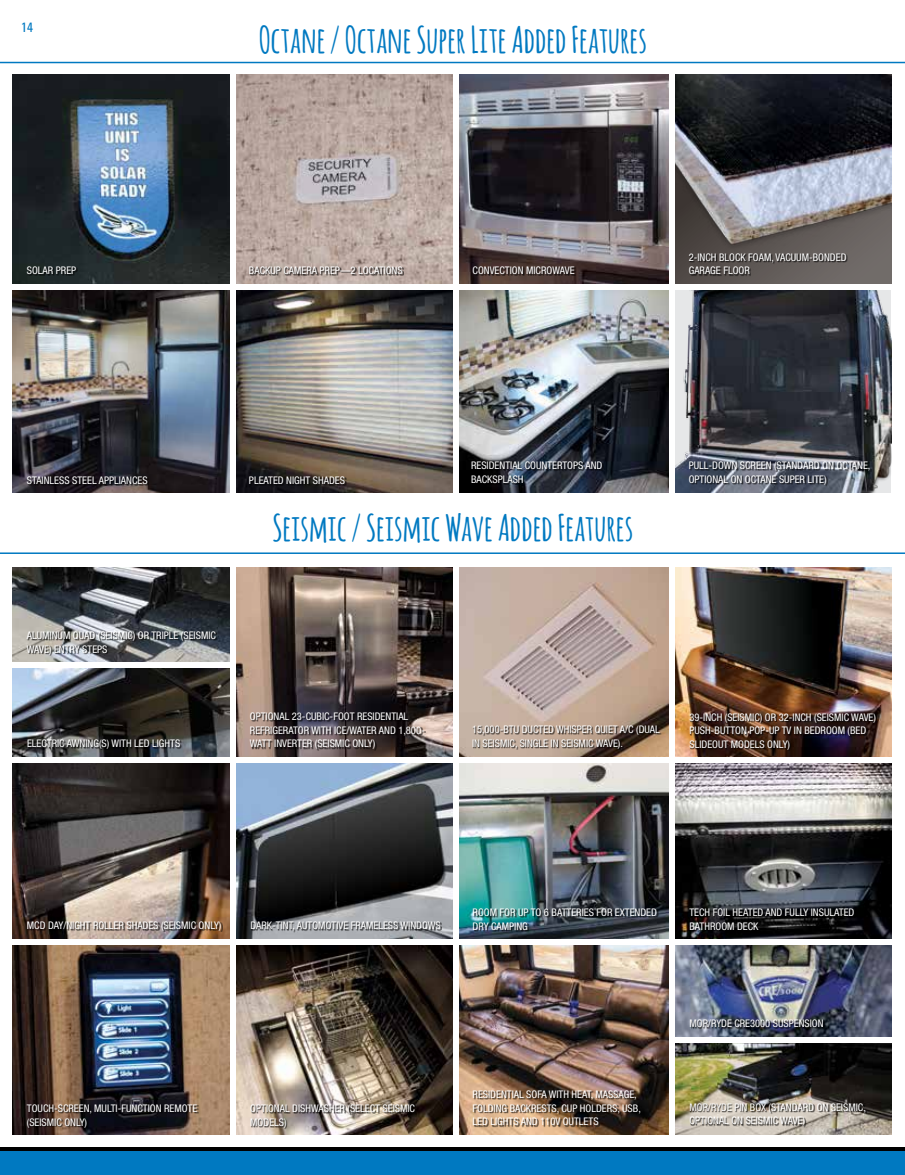
<style>
.page{position:relative;width:905px;height:1175px;background:#fff}
.page>*{position:absolute;margin:0;border:0;box-sizing:border-box;transform-origin:0 0}
.t1{font:700 36px "Amatic";letter-spacing:.02em;color:#0079c1}
.t2{font:condensed 13.5px "Univers";color:#0079c1}
.t3{font:condensed 10.5px/13.5px "Helvetica Neue";color:#fff}
</style>
<div class="page">
<div style="left:0;top:1147px;width:904px;height:27px;background:#000"></div>
<div style="left:0;top:1151px;width:904px;height:23px;background:#0079c1"></div>
<img style="left:12px;top:945px;width:218px;height:189px">
<img style="left:12px;top:763px;width:217px;height:175px">
<img style="left:12px;top:668px;width:218px;height:88px">
<img style="left:12px;top:568px;width:218px;height:94px">
<img style="left:12px;top:290px;width:217px;height:203px">
<img style="left:12px;top:74px;width:217px;height:210px">
<img style="left:236px;top:945px;width:216px;height:189px">
<img style="left:236px;top:763px;width:216px;height:175px">
<img style="left:236px;top:567px;width:216px;height:189px">
<img style="left:236px;top:290px;width:216px;height:203px">
<img style="left:236px;top:74px;width:216px;height:210px">
<img style="left:459px;top:945px;width:209px;height:189px">
<img style="left:459px;top:763px;width:209px;height:175px">
<img style="left:459px;top:567px;width:209px;height:189px">
<img style="left:459px;top:290px;width:209px;height:203px">
<img style="left:459px;top:74px;width:209px;height:210px">
<img style="left:675px;top:1043px;width:216px;height:91px">
<img style="left:675px;top:945px;width:216px;height:91px">
<img style="left:675px;top:763px;width:216px;height:175px">
<img style="left:675px;top:567px;width:216px;height:189px">
<img style="left:675px;top:290px;width:216px;height:203px">
<img style="left:675px;top:74px;width:216px;height:210px">
<div style="left:28px;top:476px;width:121px;height:10px;background:#000;opacity:.5"></div>
<div style="left:28px;top:267px;width:50px;height:9px;background:#000;opacity:.5"></div>
<div style="left:28px;top:632px;width:189px;height:24px;background:#000;opacity:.5"></div>
<div style="left:690px;top:713px;width:187px;height:38px;background:#000;opacity:.5"></div>
<div style="left:689px;top:909px;width:166px;height:22px;background:#000;opacity:.5"></div>
<div style="left:690px;top:1020px;width:134px;height:9px;background:#000;opacity:.5"></div>
<div style="left:690px;top:1103px;width:176px;height:24px;background:#000;opacity:.5"></div>
<div style="left:250px;top:476px;width:96px;height:10px;background:#000;opacity:.5"></div>
<div style="left:250px;top:267px;width:154px;height:9px;background:#000;opacity:.5"></div>
<div style="left:28px;top:739px;width:154px;height:11px;background:#000;opacity:.5"></div>
<div style="left:28px;top:921px;width:195px;height:11px;background:#000;opacity:.5"></div>
<div style="left:27px;top:1104px;width:172px;height:25px;background:#000;opacity:.5"></div>
<div style="left:472px;top:462px;width:131px;height:23px;background:#000;opacity:.5"></div>
<div style="left:251px;top:713px;width:175px;height:38px;background:#000;opacity:.5"></div>
<div style="left:252px;top:921px;width:190px;height:11px;background:#000;opacity:.5"></div>
<div style="left:251px;top:1104px;width:165px;height:25px;background:#000;opacity:.5"></div>
<div style="left:689px;top:253px;width:158px;height:24px;background:#000;opacity:.5"></div>
<div style="left:690px;top:462px;width:181px;height:24px;background:#000;opacity:.5"></div>
<div style="left:474px;top:909px;width:184px;height:23px;background:#000;opacity:.5"></div>
<div style="left:474px;top:1090px;width:168px;height:37px;background:#000;opacity:.5"></div>
<hr style="left:0;top:62px;width:904px;height:1px;background:#0079c1">
<hr style="left:0;top:552px;width:904px;height:2px;background:#0079c1">
<div style="left:474px;top:267px;width:102px;height:9px;background:#000;opacity:.5"></div>
<div style="left:473px;top:726px;width:189px;height:24px;background:#000;opacity:.5"></div>
<p class="t2" style="left:21px;top:19px;width:13px">14</p>
<h1 class="t1" style="left:259px;top:14px;width:389px">Octane / Octane Super Lite Added Features</h1>
<p class="t3" style="left:27px;top:263px;width:51px">SOLAR PREP</p>
<p class="t3" style="left:249px;top:263px;width:155px">BACKUP CAMERA PREP—2 LOCATIONS</p>
<p class="t3" style="left:472px;top:263px;width:103px">CONVECTION MICROWAVE</p>
<p class="t3" style="left:688px;top:250px;width:159px">2-INCH BLOCK FOAM, VACUUM-BONDED<br>GARAGE FLOOR</p>
<p class="t3" style="left:27px;top:473px;width:122px">STAINLESS STEEL APPLIANCES</p>
<p class="t3" style="left:249px;top:473px;width:98px">PLEATED NIGHT SHADES</p>
<p class="t3" style="left:471px;top:459px;width:133px">RESIDENTIAL COUNTERTOPS AND<br>BACKSPLASH</p>
<h1 class="t1" style="left:273px;top:502px;width:361px">Seismic / Seismic Wave Added Features</h1>
<p class="t3" style="left:688px;top:459px;width:183px">PULL-DOWN SCREEN (STANDARD ON OCTANE,<br>OPTIONAL ON OCTANE SUPER LITE)</p>
<p class="t3" style="left:27px;top:628px;width:191px">ALUMINUM QUAD (SEISMIC) OR TRIPLE (SEISMIC<br>WAVE) ENTRY STEPS</p>
<p class="t3" style="left:27px;top:736px;width:155px">ELECTRIC AWNING(S) WITH LED LIGHTS</p>
<p class="t3" style="left:250px;top:709px;width:176px">OPTIONAL 23-CUBIC-FOOT RESIDENTIAL<br>REFRIGERATOR WITH ICE/WATER AND 1,800-<br>WATT INVERTER (SEISMIC ONLY)</p>
<p class="t3" style="left:472px;top:722px;width:189px">15,000-BTU DUCTED WHISPER QUIET A/C (DUAL<br>IN SEISMIC, SINGLE IN SEISMIC WAVE).</p>
<p class="t3" style="left:689px;top:710px;width:188px">39-INCH (SEISMIC) OR 32-INCH (SEISMIC WAVE)<br>PUSH-BUTTON POP-UP TV IN BEDROOM (BED<br>SLIDEOUT MODELS ONLY)</p>
<p class="t3" style="left:27px;top:918px;width:196px">MCD DAY/NIGHT ROLLER SHADES (SEISMIC ONLY)</p>
<p class="t3" style="left:250px;top:918px;width:192px">DARK-TINT, AUTOMOTIVE FRAMELESS WINDOWS</p>
<p class="t3" style="left:472px;top:905px;width:186px">ROOM FOR UP TO 6 BATTERIES FOR EXTENDED<br>DRY CAMPING</p>
<p class="t3" style="left:689px;top:905px;width:166px">TECH FOIL HEATED AND FULLY INSULATED<br>BATHROOM DECK</p>
<p class="t3" style="left:27px;top:1101px;width:172px">TOUCH-SCREEN, MULTI-FUNCTION REMOTE (SEISMIC ONLY)</p>
<p class="t3" style="left:250px;top:1101px;width:166px">OPTIONAL DISHWASHER (SELECT SEISMIC<br>MODELS)</p>
<p class="t3" style="left:472px;top:1087px;width:170px">RESIDENTIAL SOFA WITH HEAT, MASSAGE,<br>FOLDING BACKRESTS, CUP HOLDERS, USB,<br>LED LIGHTS AND 110V OUTLETS</p>
<p class="t3" style="left:689px;top:1016px;width:136px">MOR/RYDE CRE3000 SUSPENSION</p>
<p class="t3" style="left:689px;top:1100px;width:178px">MOR/RYDE PIN BOX (STANDARD ON SEISMIC,<br>OPTIONAL ON SEISMIC WAVE)</p>
</div>
